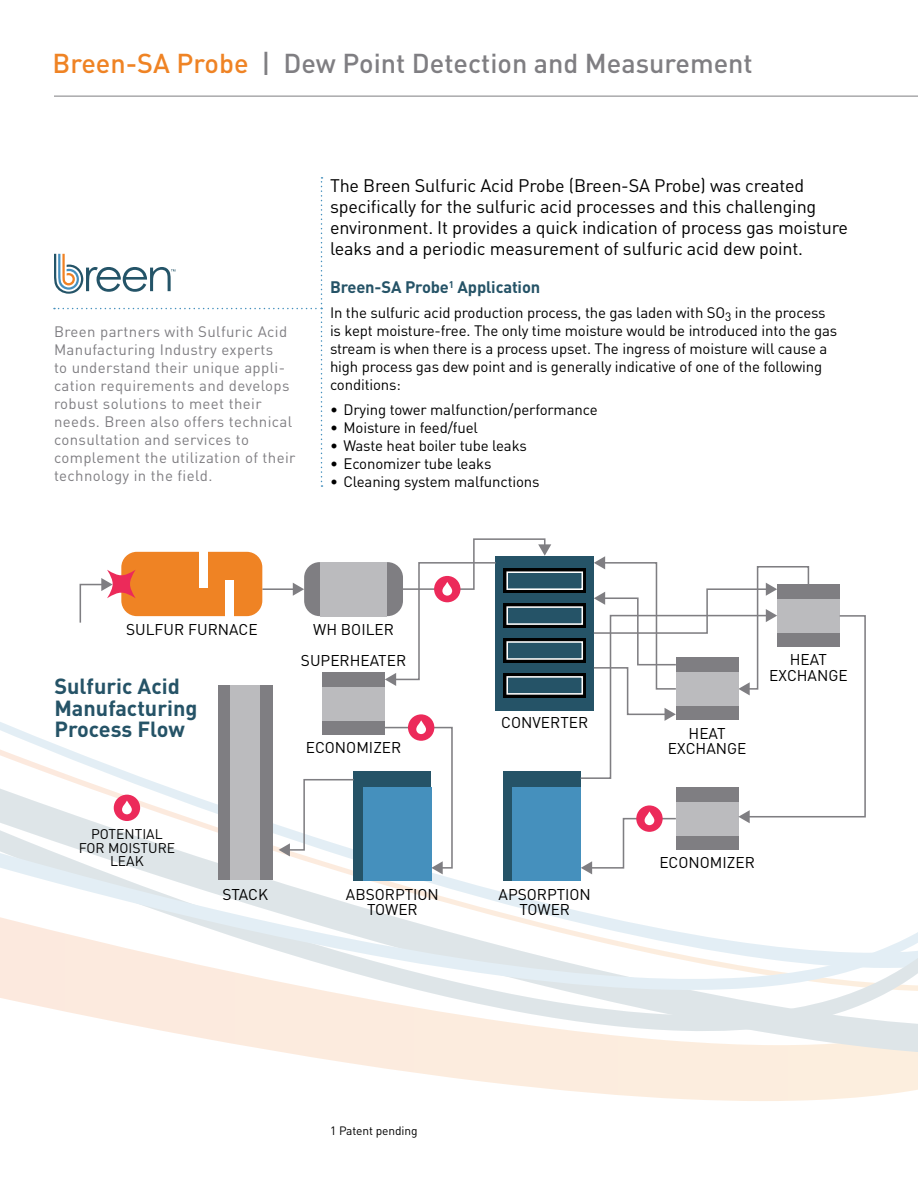
<style>
.page{position:relative;width:918px;height:1188px;background:#fff}
.page>*{position:absolute;margin:0;border:0;box-sizing:border-box;transform-origin:0 0}
.t1{font:500 27px "DIN";color:#7f7e82}
.t2{font:700 21.6px/21.6px "DIN";color:#255367}
.t3{font:18px/21px "DIN";letter-spacing:-.01em;color:#000}
.t4{font:700 16.5px "DIN";letter-spacing:-.01em;color:#255367}
.t5{font:15.45px/15.5px "DIN";color:#000;text-align:center}
.t6{font:15px/18px "DIN";letter-spacing:-.01em;color:#000}
.t7{font:15px/18px "DIN";letter-spacing:.025em;color:#7f7e82}
.t8{font:13.95px/14px "DIN";color:#000;text-align:center}
.t9{font:12px "DIN";letter-spacing:-.01em;color:#000}
.s1{color:#ef8324}
</style>
<div class="page">
<svg style="left:306px;top:1056px;width:612px;height:45px"></svg>
<svg style="left:170px;top:1032px;width:748px;height:24px;fill:#fcecde"></svg>
<svg style="left:0;top:685px;width:918px;height:347px"></svg>
<svg style="left:0;top:728px;width:918px;height:263px"></svg>
<hr style="left:54px;top:96px;width:864px;height:1px;background:#7f7e82">
<div style="left:304px;top:562px;width:99px;height:54px;background:#7f7e82;border-radius:15px"></div>
<div style="left:354px;top:771px;width:77px;height:110px;background:#255367"></div>
<div style="left:363px;top:787px;width:68px;height:94px;background:#4590bd"></div>
<div style="left:496px;top:556px;width:98px;height:154px;background:#255367"></div>
<div style="left:503px;top:673px;width:83px;height:25px;background:#000"></div>
<div style="left:506px;top:676px;width:77px;height:19px;background:#255367;border:2px solid #fff"></div>
<div style="left:503px;top:638px;width:83px;height:25px;background:#000"></div>
<div style="left:506px;top:641px;width:77px;height:19px;background:#255367;border:2px solid #fff"></div>
<div style="left:503px;top:603px;width:83px;height:25px;background:#000"></div>
<div style="left:506px;top:606px;width:77px;height:19px;background:#255367;border:2px solid #fff"></div>
<div style="left:503px;top:568px;width:83px;height:25px;background:#000"></div>
<div style="left:506px;top:571px;width:77px;height:19px;background:#255367;border:2px solid #fff"></div>
<div style="left:114px;top:795px;width:26px;height:26px;background:#ec2a5a;border-radius:50%"></div>
<svg style="left:122px;top:801px;width:10px;height:13px"></svg>
<div style="left:322px;top:672px;width:63px;height:63px;background:#7f7e82"></div>
<hr style="left:262px;top:588px;width:33px;height:2px;background:#7f7e82">
<svg style="left:293px;top:583px;width:11px;height:13px"></svg>
<svg style="left:385px;top:538px;width:166px;height:148px"></svg>
<svg style="left:383px;top:726px;width:71px;height:148px"></svg>
<svg style="left:279px;top:778px;width:75px;height:78px"></svg>
<div style="left:320px;top:562px;width:67px;height:54px;background:#bbbbbe"></div>
<div style="left:121px;top:552px;width:141px;height:64px;background:#ef8324;border-radius:15px"></div>
<div style="left:200px;top:550px;width:8px;height:38px;background:#fff"></div>
<div style="left:225px;top:580px;width:9px;height:38px;background:#fff"></div>
<svg style="left:107px;top:570px;width:29px;height:28px"></svg>
<svg style="left:79px;top:578px;width:34px;height:45px"></svg>
<div style="left:322px;top:687px;width:63px;height:33px;background:#bbbbbe"></div>
<div style="left:503px;top:771px;width:78px;height:110px;background:#255367"></div>
<div style="left:512px;top:787px;width:69px;height:94px;background:#4590bd"></div>
<div style="left:218px;top:685px;width:54px;height:195px;background:#7f7e82"></div>
<div style="left:230px;top:685px;width:30px;height:195px;background:#bbbbbe"></div>
<div style="left:434px;top:576px;width:26px;height:26px;background:#ec2a5a;border-radius:50%"></div>
<svg style="left:442px;top:582px;width:10px;height:14px"></svg>
<svg style="left:579px;top:556px;width:287px;height:318px"></svg>
<div style="left:408px;top:714px;width:26px;height:27px;background:#ec2a5a;border-radius:50%"></div>
<svg style="left:416px;top:720px;width:10px;height:14px"></svg>
<div style="left:636px;top:805px;width:27px;height:27px;background:#ec2a5a;border-radius:50%"></div>
<svg style="left:645px;top:811px;width:9px;height:14px"></svg>
<svg style="left:54px;top:177px;width:269px;height:310px"></svg>
<img style="left:911px;top:899px;width:7px;height:30px">
<p class="t1" style="left:52px;top:46px;width:702px"><span class="s1">Breen-SA Probe</span> | Dew Point Detection and Measurement</p>
<p class="t7" style="left:54px;top:323px;width:243px">Breen partners with Sulfuric Acid<br>Manufacturing Industry experts<br>to understand their unique appli&shy;cation requirements and develops robust solutions to meet their needs. Breen also offers technical consultation and services to complement the utilization of their technology in the field.</p>
<p class="t3" style="left:330px;top:174px;width:519px">The Breen Sulfuric Acid Probe (Breen-SA Probe) was created specifically for the sulfuric acid processes and this challenging environment. It provides a quick indication of process gas moisture leaks and a periodic measurement of sulfuric acid dew point.</p>
<p class="t4" style="left:330px;top:276px;width:212px">Breen-SA Probe<sup>1</sup> Application</p>
<p class="t6" style="left:330px;top:303px;width:509px">In the sulfuric acid production process, the gas laden with SO<sub>3</sub> in the process is kept moisture-free. The only time moisture would be introduced into the gas stream is when there is a process upset. The ingress of moisture will cause a high process gas dew point and is generally indicative of one of the following conditions:</p>
<p class="t6" style="left:330px;top:400px;width:269px">• Drying tower malfunction/performance</p>
<p class="t6" style="left:330px;top:418px;width:149px">• Moisture in feed/fuel</p>
<p class="t6" style="left:330px;top:436px;width:199px">• Waste heat boiler tube leaks</p>
<p class="t6" style="left:330px;top:454px;width:163px">• Economizer tube leaks</p>
<p class="t6" style="left:330px;top:472px;width:211px">• Cleaning system malfunctions</p>
<p class="t5" style="left:126px;top:621px;width:133px">SULFUR FURNACE</p>
<p class="t5" style="left:301px;top:613px;width:107px;line-height:31.7px">WH BOILER<br>SUPERHEATER</p>
<p class="t2" style="left:54px;top:674px;width:145px">Sulfuric Acid<br>Manufacturing<br>Process Flow</p>
<p class="t8" style="left:79px;top:826px;width:98px">POTENTIAL<br>FOR MOISTURE<br>LEAK</p>
<p class="t5" style="left:222px;top:886px;width:47px">STACK</p>
<p class="t5" style="left:306px;top:740px;width:97px">ECONOMIZER</p>
<p class="t5" style="left:346px;top:886px;width:94px">ABSORPTION<br>TOWER</p>
<p class="t5" style="left:501px;top:715px;width:88px">CONVERTER</p>
<p class="t5" style="left:499px;top:886px;width:94px">APSORPTION<br>TOWER</p>
<p class="t5" style="left:668px;top:725px;width:80px">HEAT<br>EXCHANGE</p>
<p class="t5" style="left:769px;top:652px;width:80px">HEAT<br>EXCHANGE</p>
<p class="t5" style="left:659px;top:854px;width:97px">ECONOMIZER</p>
<p class="t9" style="left:330px;top:1123px;width:89px">1 Patent pending</p>
</div>
